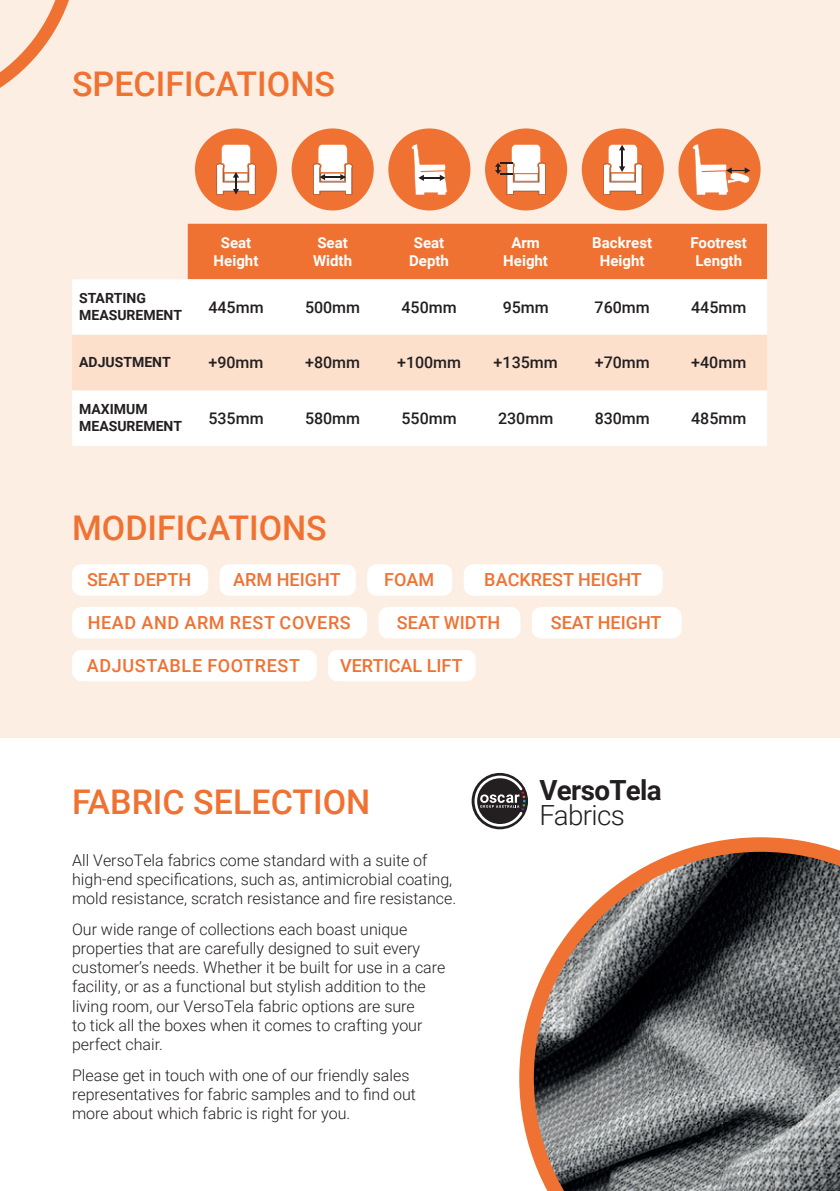
<style>
.page{position:relative;width:840px;height:1191px;background:#fff}
.page>*{position:absolute;margin:0;border:0;box-sizing:border-box;transform-origin:0 0}
.t1{font:500 34px "Roboto";color:#ef7232}
.t2{font:700 27.8px "Roboto";letter-spacing:-.025em;color:#231f20}
.t3{font:300 27.8px "Roboto";letter-spacing:-.025em;color:#231f20}
.t4{font:500 18px "Roboto";color:#ef7232}
.t5{font:500 18px "Roboto";letter-spacing:.035em;color:#ef7232}
.t6{font:300 16px/19.2px "Roboto";color:#231f20}
.t7{font:500 16px "Roboto";color:#231f20}
.t8{font:700 15px/18px "Roboto";color:#fff;text-align:center}
.t9{font:700 14px/16.8px "Roboto";color:#231f20}
</style>
<div class="page">
<svg style="left:519px;top:837px;width:320px;height:354px;background:#807976"></svg>
<div style="left:0;top:0;width:839px;height:737px;background:#fceee2"></div>
<div style="left:581px;top:128px;width:82px;height:82px;background:#ef7232;border-radius:50%"></div>
<svg style="left:603px;top:144px;width:40px;height:51px;background:#ebcbbb"></svg>
<div style="left:195px;top:128px;width:82px;height:82px;background:#ef7232;border-radius:50%"></div>
<svg style="left:216px;top:144px;width:40px;height:51px;background:#eccdbe"></svg>
<div style="left:291px;top:128px;width:82px;height:82px;background:#ef7232;border-radius:50%"></div>
<svg style="left:312px;top:144px;width:41px;height:51px"></svg>
<div style="left:388px;top:128px;width:82px;height:82px;background:#ef7232;border-radius:50%"></div>
<svg style="left:411px;top:144px;width:36px;height:51px"></svg>
<div style="left:485px;top:128px;width:82px;height:82px;background:#ef7232;border-radius:50%"></div>
<svg style="left:495px;top:144px;width:51px;height:51px"></svg>
<div style="left:678px;top:128px;width:82px;height:82px;background:#ef7232;border-radius:50%"></div>
<svg style="left:692px;top:144px;width:57px;height:51px"></svg>
<div style="left:188px;top:224px;width:578px;height:55px;background:#ef7232"></div>
<div style="left:72px;top:279px;width:694px;height:167px;background:#fff"></div>
<div style="left:72px;top:335px;width:694px;height:55px;background:#fde0cc"></div>
<div style="left:72px;top:564px;width:136px;height:31px;background:#fff;border-radius:9px"></div>
<div style="left:219px;top:564px;width:136px;height:31px;background:#fff;border-radius:9px"></div>
<div style="left:72px;top:607px;width:295px;height:31px;background:#fff;border-radius:9px"></div>
<div style="left:378px;top:607px;width:142px;height:31px;background:#fff;border-radius:9px"></div>
<div style="left:531px;top:607px;width:150px;height:31px;background:#fff;border-radius:9px"></div>
<div style="left:72px;top:650px;width:244px;height:31px;background:#fff;border-radius:9px"></div>
<div style="left:328px;top:650px;width:147px;height:31px;background:#fff;border-radius:9px"></div>
<div style="left:463px;top:564px;width:199px;height:31px;background:#fff;border-radius:9px"></div>
<div style="left:367px;top:564px;width:85px;height:31px;background:#fff;border-radius:9px"></div>
<svg style="left:471px;top:773px;width:56px;height:56px"></svg>
<svg style="left:474px;top:775px;width:51px;height:51px"></svg>
<svg style="left:0;top:0;width:69px;height:88px"></svg>
<h1 class="t1" style="left:72px;top:60px;width:264px">SPECIFICATIONS</h1>
<p class="t8" style="left:213px;top:233px;width:46px">Seat<br>Height</p>
<p class="t8" style="left:313px;top:233px;width:41px;text-align:left">Seat<br>Width</p>
<p class="t8" style="left:409px;top:233px;width:41px">Seat<br>Depth</p>
<p class="t8" style="left:503px;top:233px;width:46px">Arm<br>Height</p>
<p class="t8" style="left:592px;top:233px;width:61px">Backrest<br>Height</p>
<p class="t8" style="left:690px;top:233px;width:58px">Footrest<br>Length</p>
<p class="t9" style="left:79px;top:289px;width:104px">STARTING<br>MEASUREMENT</p>
<p class="t7" style="left:208px;top:296px;width:57px">445mm</p>
<p class="t7" style="left:305px;top:296px;width:57px">500mm</p>
<p class="t7" style="left:401px;top:296px;width:57px">450mm</p>
<p class="t7" style="left:502px;top:296px;width:48px">95mm</p>
<p class="t7" style="left:594px;top:296px;width:57px">760mm</p>
<p class="t7" style="left:690px;top:296px;width:57px">445mm</p>
<p class="t9" style="left:79px;top:353px;width:93px">ADJUSTMENT</p>
<p class="t7" style="left:208px;top:351px;width:56px">+90mm</p>
<p class="t7" style="left:305px;top:351px;width:56px">+80mm</p>
<p class="t7" style="left:397px;top:351px;width:66px">+100mm</p>
<p class="t7" style="left:493px;top:351px;width:66px">+135mm</p>
<p class="t7" style="left:594px;top:351px;width:56px">+70mm</p>
<p class="t7" style="left:691px;top:351px;width:56px">+40mm</p>
<p class="t9" style="left:79px;top:400px;width:104px">MAXIMUM<br>MEASUREMENT</p>
<p class="t7" style="left:208px;top:407px;width:57px">535mm</p>
<p class="t7" style="left:305px;top:407px;width:57px">580mm</p>
<p class="t7" style="left:401px;top:407px;width:57px">550mm</p>
<p class="t7" style="left:498px;top:407px;width:57px">230mm</p>
<p class="t7" style="left:594px;top:407px;width:57px">830mm</p>
<p class="t7" style="left:690px;top:407px;width:57px">485mm</p>
<h1 class="t1" style="left:72px;top:504px;width:256px">MODIFICATIONS</h1>
<p class="t4" style="left:87px;top:567px;width:105px">SEAT DEPTH</p>
<p class="t4" style="left:233px;top:567px;width:109px">ARM HEIGHT</p>
<p class="t5" style="left:88px;top:610px;width:264px">HEAD AND ARM REST COVERS</p>
<p class="t4" style="left:397px;top:610px;width:105px">SEAT WIDTH</p>
<p class="t4" style="left:550px;top:610px;width:112px">SEAT HEIGHT</p>
<p class="t5" style="left:87px;top:653px;width:214px">ADJUSTABLE FOOTREST</p>
<p class="t4" style="left:340px;top:653px;width:124px">VERTICAL LIFT</p>
<p class="t4" style="left:384px;top:567px;width:51px">FOAM</p>
<p class="t4" style="left:484px;top:567px;width:159px">BACKREST HEIGHT</p>
<h1 class="t1" style="left:72px;top:778px;width:299px">FABRIC SELECTION</h1>
<p class="t6" style="left:72px;top:850px;width:385px">All VersoTela fabrics come standard with a suite of high-end specifications, such as, antimicrobial coating, mold resistance, scratch resistance and fire resistance.</p>
<p class="t6" style="left:72px;top:919px;width:375px">Our wide range of collections each boast unique properties that are carefully designed to suit every customer’s needs. Whether it be built for use in a care facility, or as a functional but stylish addition to the living room, our VersoTela fabric options are sure<br>to tick all the boxes when it comes to crafting your perfect chair.</p>
<p class="t6" style="left:72px;top:1064px;width:345px">Please get in touch with one of our friendly sales representatives for fabric samples and to find out more about which fabric is right for you.</p>
<h2 class="t2" style="left:539px;top:770px;width:124px">VersoTela</h2>
<h2 class="t3" style="left:539px;top:795px;width:87px">Fabrics</h2>
</div>
